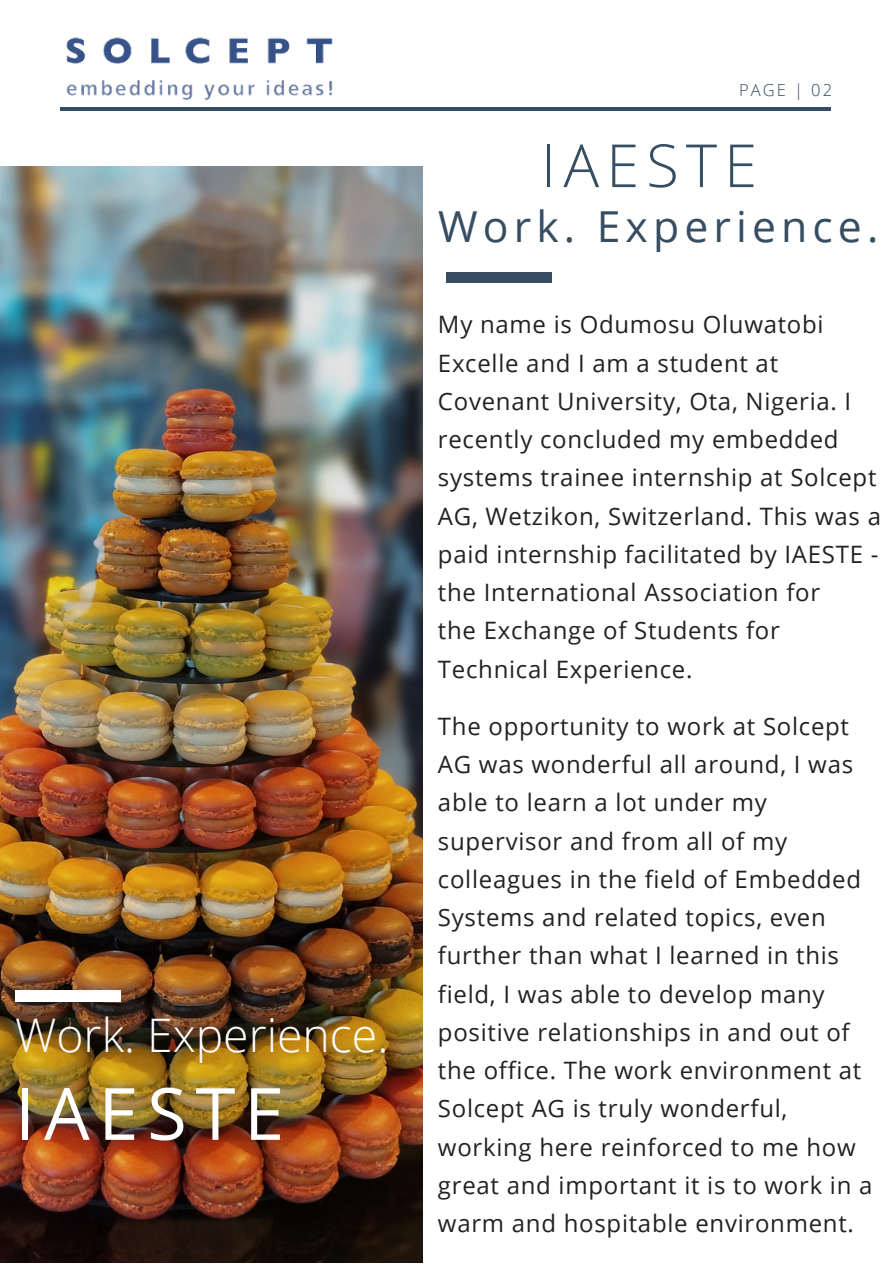
<style>
.page{position:relative;width:893px;height:1264px;background:#fff}
.page>*{position:absolute;margin:0;border:0;box-sizing:border-box;transform-origin:0 0}
.t1{font:72.15px "Open Sans";letter-spacing:.12em;color:#fff}
.t2{font:300 59.55px "Open Sans";letter-spacing:.12em;color:#364d62}
.t3{font:300 46.35px "Open Sans";color:#fff}
.t4{font:42.75px "Open Sans";letter-spacing:.12em;color:#364d62}
.t5{font:24px/38.2px "Open Sans";letter-spacing:.03em;color:#222}
.t6{font:300 16.5px "Open Sans";letter-spacing:.12em;color:#364d62}
</style>
<div class="page">
<hr style="left:60px;top:107px;width:770px;height:4px;background:#364d62">
<img style="left:0;top:166px;width:422px;height:1096px">
<div style="left:446px;top:273px;width:106px;height:10px;background:#364d62"></div>
<img style="left:66px;top:37px;width:267px;height:64px">
<div style="left:15px;top:990px;width:106px;height:11px;background:#fff"></div>
<h3 class="t3" style="left:15px;top:1002px;width:374px">Work. Experience.</h3>
<h1 class="t1" style="left:15px;top:1062px;width:270px">IAESTE</h1>
<p class="t6" style="left:739px;top:79px;width:94px">PAGE | 02</p>
<h2 class="t2" style="left:541px;top:123px;width:217px">IAESTE</h2>
<h3 class="t4" style="left:438px;top:196px;width:441px">Work. Experience.</h3>
<p class="t5" style="left:438px;top:305px;width:444px">My name is Odumosu Oluwatobi<br>Excelle and I am a student at<br>Covenant University, Ota, Nigeria. I recently concluded my embedded systems trainee internship at Solcept<br>AG, Wetzikon, Switzerland. This was a paid internship facilitated by IAESTE - the International Association for<br>the Exchange of Students for<br>Technical Experience.</p>
<p class="t5" style="left:438px;top:706px;width:436px">The opportunity to work at Solcept<br>AG was wonderful all around, I was able to learn a lot under my supervisor and from all of my colleagues in the field of Embedded<br>Systems and related topics, even further than what I learned in this field, I was able to develop many positive relationships in and out of the office. The work environment at<br>Solcept AG is truly wonderful, working here reinforced to me how great and important it is to work in a warm and hospitable environment.</p>
</div>
